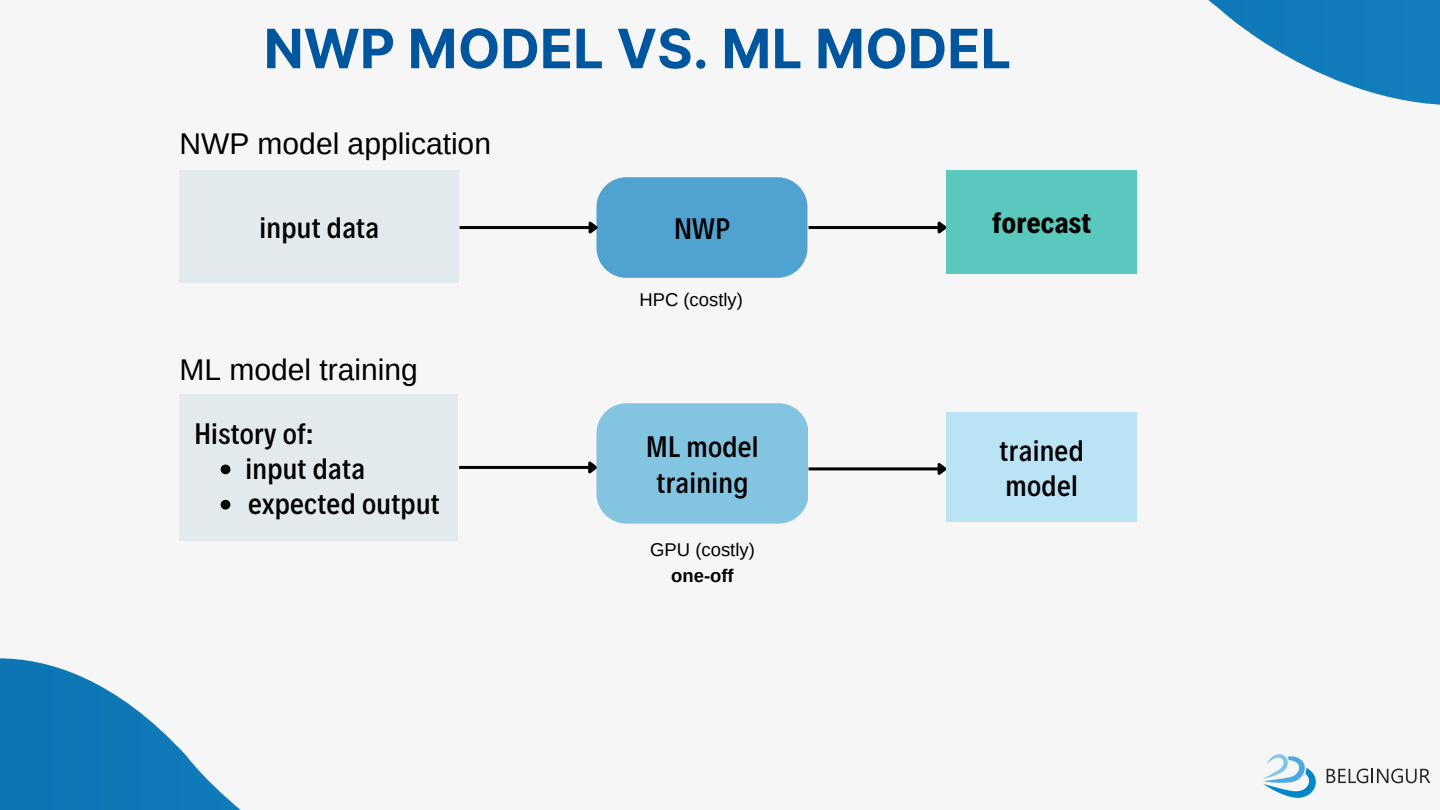
<style>
.page{position:relative;width:1440px;height:810px;background:#f6f6f6}
.page>*{position:absolute;margin:0;border:0;box-sizing:border-box;transform-origin:0 0}
.t1{font:700 54.3px "Inter";color:#00569e}
.t2{font:500 30px/35.2px "Decalotype";letter-spacing:.01em;color:#000001;text-align:center}
.t3{font:30px "Arimo";color:#000}
.t4{font:700 30px "Decalotype";letter-spacing:.01em;color:#000001}
.t5{font:18.5px "Arimo";color:#000}
.t6{font:700 18.5px "Arimo";color:#000}
</style>
<div class="page">
<svg style="left:0;top:658px;width:241px;height:152px;fill:#0e78b6"></svg>
<svg style="left:1208px;top:0;width:232px;height:105px;fill:#127ebc"></svg>
<svg style="left:1327px;top:769px;width:103px;height:14px"></svg>
<svg style="left:1263px;top:754px;width:53px;height:44px"></svg>
<div style="left:596px;top:177px;width:211px;height:101px;background:#50a2d1;border-radius:30px"></div>
<hr style="left:809px;top:226px;width:129px;height:3px;background:#000">
<svg style="left:935px;top:219px;width:12px;height:19px"></svg>
<hr style="left:460px;top:226px;width:129px;height:3px;background:#000">
<svg style="left:586px;top:219px;width:12px;height:19px"></svg>
<div style="left:179px;top:170px;width:280px;height:112px;background:#e3eaed"></div>
<div style="left:947px;top:170px;width:190px;height:103px;background:#5ac8bd"></div>
<div style="left:179px;top:394px;width:279px;height:147px;background:#e3eaed"></div>
<svg style="left:221px;top:465px;width:9px;height:9px"></svg>
<svg style="left:221px;top:500px;width:9px;height:10px"></svg>
<hr style="left:459px;top:466px;width:130px;height:3px;background:#000">
<svg style="left:585px;top:461px;width:11px;height:13px"></svg>
<div style="left:596px;top:403px;width:212px;height:121px;background:#83c4e1;border-radius:30px"></div>
<hr style="left:809px;top:467px;width:129px;height:3px;background:#000">
<svg style="left:935px;top:460px;width:12px;height:19px"></svg>
<div style="left:947px;top:412px;width:190px;height:109px;background:#bae3f6"></div>
<p class="t1" style="left:264px;top:16px;width:749px">NWP MODEL VS. ML MODEL</p>
<h3 class="t3" style="left:179px;top:127px;width:313px">NWP model application</h3>
<h4 class="t2" style="left:260px;top:208px;width:121px">input data</h4>
<h1 class="t2" style="left:674px;top:210px;width:57px">NWP</h1>
<h3 class="t4" style="left:992px;top:203px;width:100px">forecast</h3>
<p class="t3" style="left:179px;top:353px;width:240px">ML model training</p>
<p class="t2" style="left:194px;top:414px;width:120px">History of:</p>
<h4 class="t2" style="left:245px;top:449px;width:121px">input data</h4>
<h3 class="t2" style="left:248px;top:484px;width:193px">expected output</h3>
<h2 class="t5" style="left:639px;top:289px;width:105px">HPC (costly)</h2>
<p class="t2" style="left:646px;top:427px;width:114px">ML model training</p>
<p class="t2" style="left:1000px;top:431px;width:86px;text-align:left">trained model</p>
<h3 class="t5" style="left:650px;top:539px;width:106px">GPU (costly)</h3>
<h3 class="t6" style="left:671px;top:565px;width:64px">one-off</h3>
</div>
